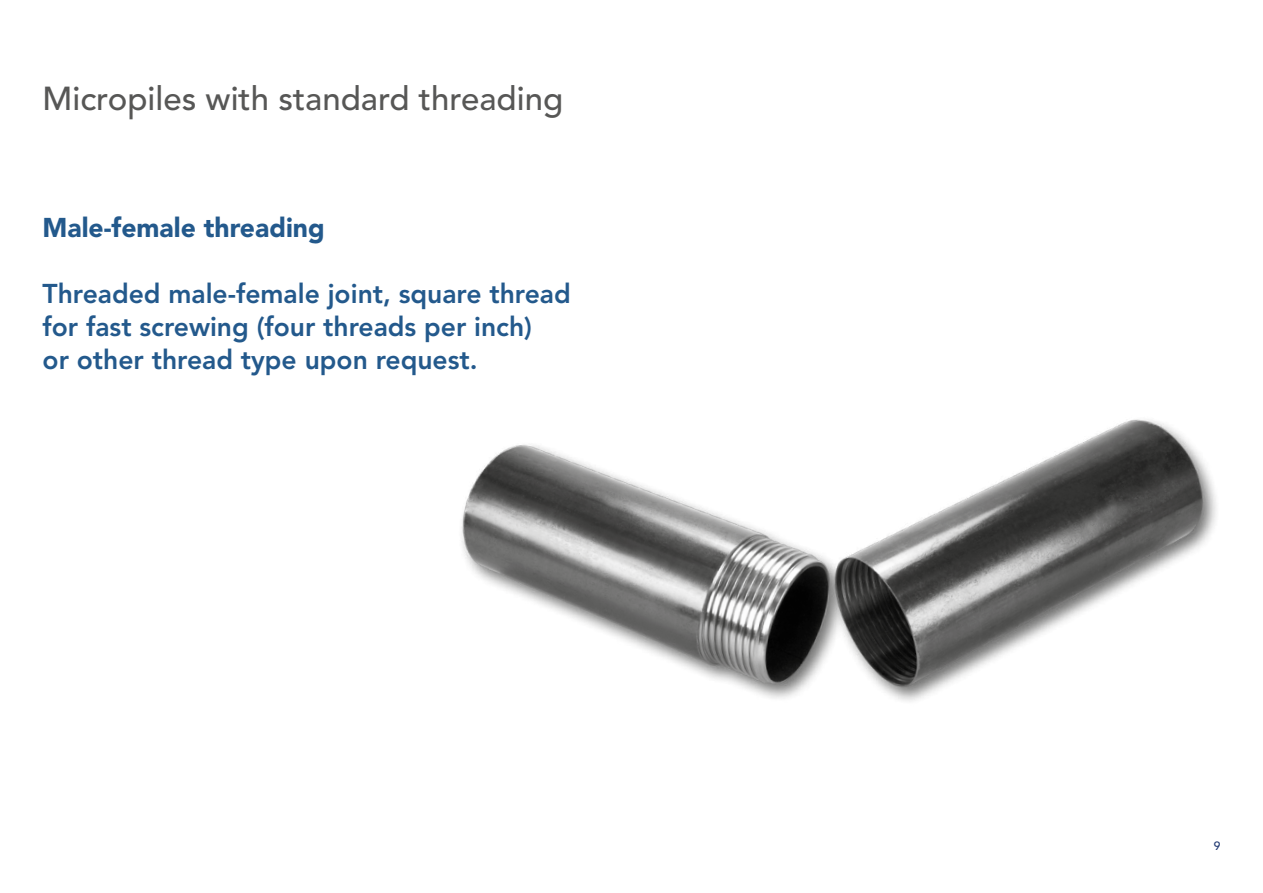
<style>
.page{position:relative;width:1263px;height:893px;background:#fff}
.page>*{position:absolute;margin:0;border:0;box-sizing:border-box;transform-origin:0 0}
.t1{font:500 33px "Avenir LT Std";color:#575756}
.t2{font:800 27px/33px "Avenir LT Std";color:#23598c}
.t3{font:900 27px "Avenir LT Std";color:#23598c}
.t4{font:500 12px "Avenir LT Std";color:#233b73}
</style>
<div class="page">
<img style="left:461px;top:419px;width:756px;height:283px">
<p class="t1" style="left:43px;top:79px;width:522px">Micropiles with standard threading</p>
<p class="t3" style="left:43px;top:212px;width:284px">Male-female threading</p>
<p class="t2" style="left:43px;top:277px;width:530px">Threaded male-female joint, square thread for fast screwing (four threads per inch)<br>or other thread type upon request.</p>
<p class="t4" style="left:1214px;top:839px;width:8px">9</p>
</div>
